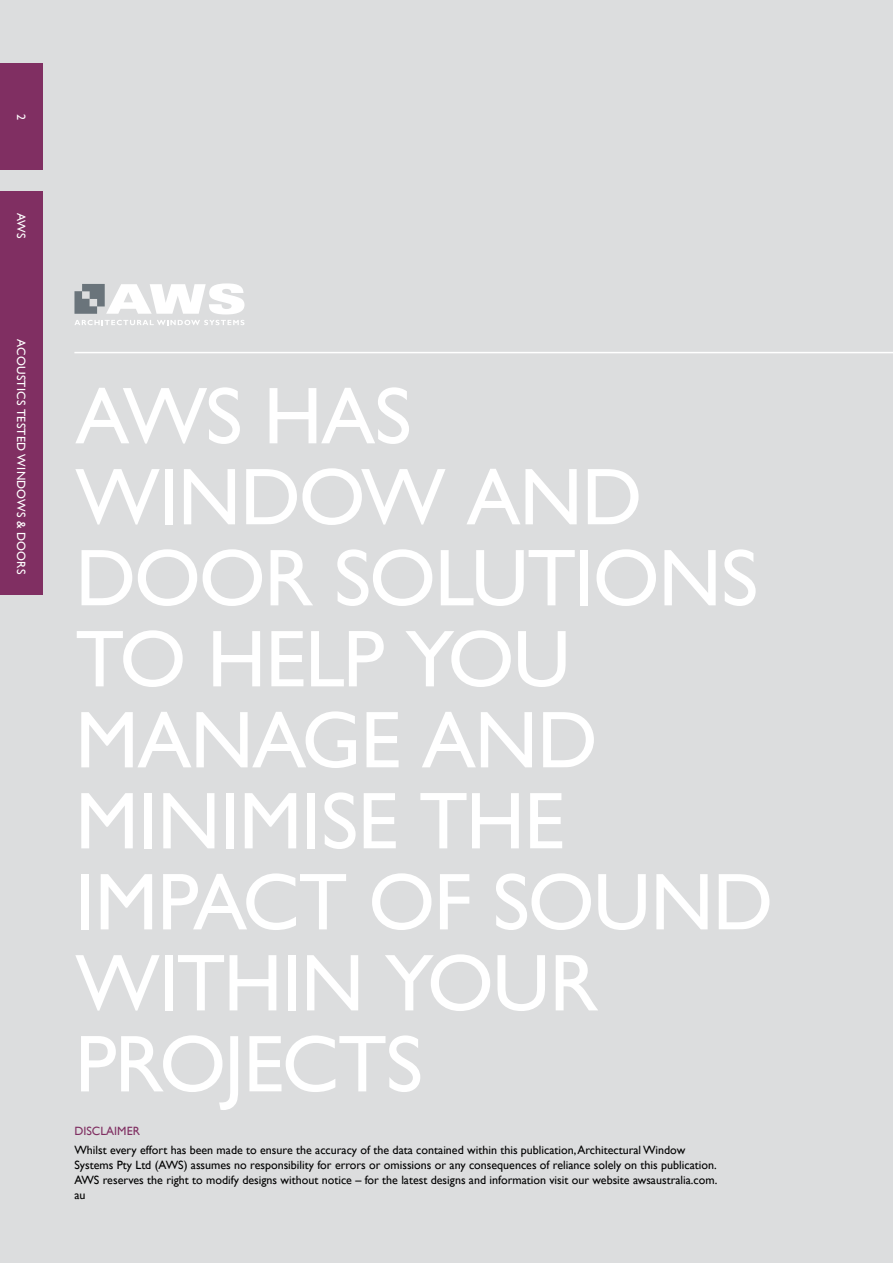
<style>
.page{position:relative;width:893px;height:1263px;background:#dcddde}
.page>*{position:absolute;margin:0;border:0;box-sizing:border-box;transform-origin:0 0}
.t1{font:81px/81px "Gill Sans";letter-spacing:-.015em;color:#fff}
.t2{font:12px/15px "Gill Sans";color:#000}
.t3{font:12px "Gill Sans";letter-spacing:.02em;color:#fff}
.t4{font:12px "Gill Sans";color:#802f62}
</style>
<div class="page">
<div style="left:0;top:64px;width:43px;height:106px;background:#802f62"></div>
<hr style="left:74px;top:352px;width:819px;height:1px;background:#fff">
<svg style="left:74px;top:283px;width:170px;height:31px"></svg>
<svg style="left:74px;top:320px;width:170px;height:5px"></svg>
<div style="left:0;top:191px;width:43px;height:404px;background:#802f62"></div>
<p class="t3" style="left:28px;top:114px;width:7px;rotate:90deg">2</p>
<p class="t3" style="left:28px;top:213px;width:27px;rotate:90deg">AWS</p>
<p class="t3" style="left:28px;top:339px;width:236px;rotate:90deg">ACOUSTICS TESTED WINDOWS &amp; DOORS</p>
<h1 class="t1" style="left:75px;top:375px;width:699px">AWS HAS<br>WINDOW AND<br>DOOR SOLUTIONS<br>TO HELP YOU<br>MANAGE AND<br>MINIMISE THE<br>IMPACT OF SOUND<br>WITHIN YOUR<br>PROJECTS</h1>
<p class="t4" style="left:74px;top:1124px;width:67px">DISCLAIMER</p>
<p class="t2" style="left:74px;top:1142px;width:644px">Whilst every effort has been made to ensure the accuracy of the data contained within this publication, Architectural Window Systems Pty Ltd (AWS) assumes no responsibility for errors or omissions or any consequences of reliance solely on this publication.<br>AWS reserves the right to modify designs without notice – for the latest designs and information visit our website awsaustralia.com. au</p>
</div>
